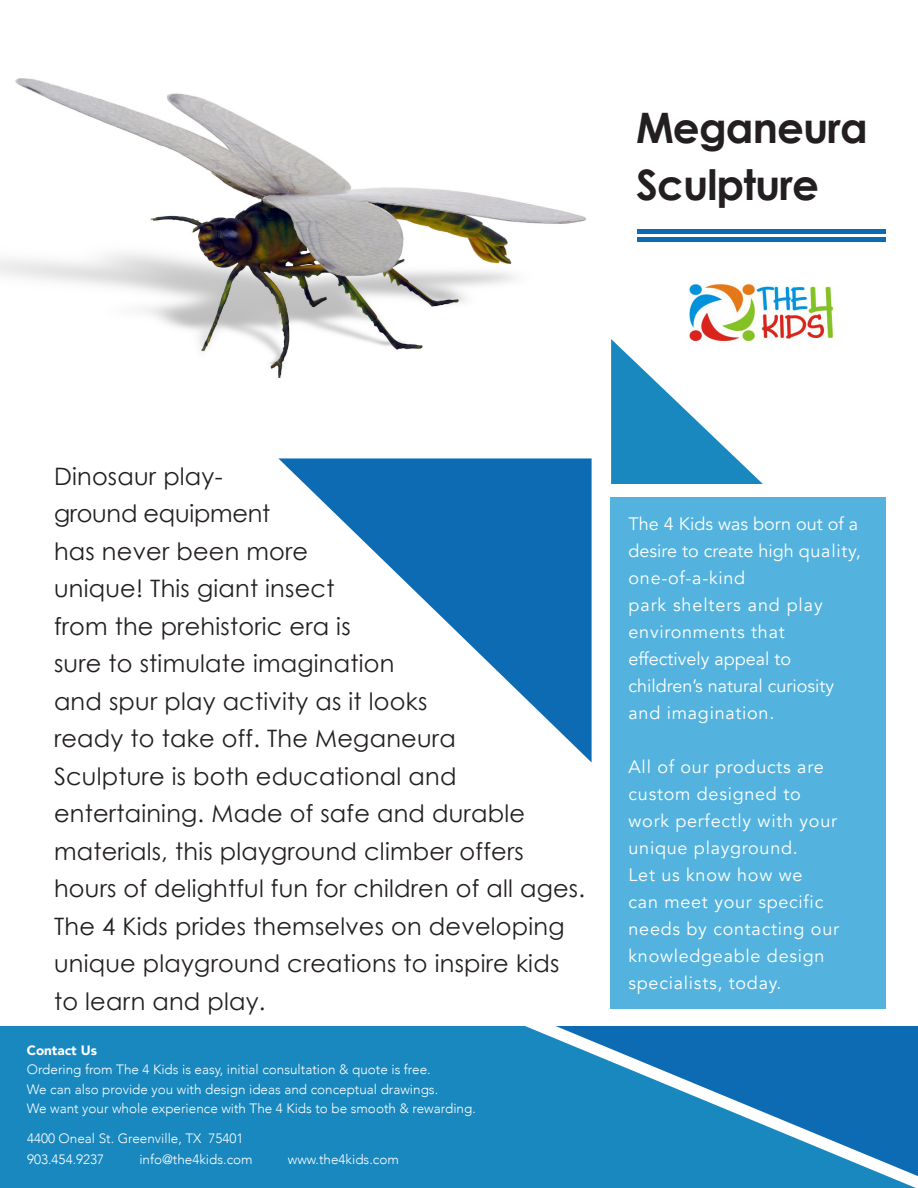
<style>
.page{position:relative;width:918px;height:1188px;background:#fff}
.page>*{position:absolute;margin:0;border:0;box-sizing:border-box;transform-origin:0 0}
.t1{font:700 42px/57px "Century Gothic";letter-spacing:-.02em;color:#231f20}
.t2{font:24px/37.5px "Century Gothic";letter-spacing:.01em;color:#231f20}
.t3{font:24px/37.5px "Century Gothic";letter-spacing:-.01em;color:#231f20}
.t4{font:18px/27px "Avenir";letter-spacing:.04em;color:#fff}
.t5{font:18px/27px "Avenir";color:#fff}
.t6{font:300 13.5px "Avenir";color:#fff}
.t7{font:900 13.5px "Avenir";color:#fff}
</style>
<div class="page">
<div style="left:611px;top:497px;width:275px;height:512px;background:#53b3de"></div>
<svg style="left:278px;top:458px;width:314px;height:305px"></svg>
<hr style="left:638px;top:229px;width:248px;height:4px;background:#0c6bb3">
<hr style="left:638px;top:238px;width:248px;height:4px;background:#0c6bb3">
<img style="left:689px;top:283px;width:146px;height:56px">
<svg style="left:611px;top:339px;width:152px;height:145px"></svg>
<div style="left:0;top:1026px;width:916px;height:162px;background:#1888bf"></div>
<svg style="left:556px;top:1026px;width:362px;height:150px;background:#2483be"></svg>
<img style="left:0;top:78px;width:586px;height:300px">
<p class="t1" style="left:636px;top:98px;width:233px">Meganeura<br>Sculpture</p>
<p class="t3" style="left:54px;top:457px;width:218px">Dinosaur play&shy;ground equipment</p>
<p class="t2" style="left:54px;top:532px;width:404px">has never been more<br>unique! This giant insect<br>from the prehistoric era is<br>sure to stimulate imagination<br>and spur play activity as it looks ready to take off. The Meganeura<br>Sculpture is both educational and</p>
<p class="t2" style="left:54px;top:794px;width:473px">entertaining. Made of safe and durable</p>
<p class="t2" style="left:54px;top:832px;width:533px">materials, this playground climber offers hours of delightful fun for children of all ages.<br>The 4 Kids prides themselves on developing unique playground creations to inspire kids</p>
<p class="t2" style="left:54px;top:982px;width:213px">to learn and play.</p>
<p class="t7" style="left:27px;top:1039px;width:72px">Contact Us</p>
<p class="t6" style="left:27px;top:1062px;width:406px">Ordering from The 4 Kids is easy, initial consultation &amp; quote is free.</p>
<p class="t6" style="left:27px;top:1081px;width:413px">We can also provide you with design ideas and conceptual drawings.</p>
<p class="t6" style="left:27px;top:1101px;width:451px">We want your whole experience with The 4 Kids to be smooth &amp; rewarding.</p>
<p class="t6" style="left:27px;top:1130px;width:218px">4400 Oneal St. Greenville, TX 75401</p>
<p class="t6" style="left:27px;top:1151px;width:79px">903.454.9237</p>
<p class="t6" style="left:139px;top:1151px;width:115px">info@the4kids.com</p>
<p class="t6" style="left:288px;top:1151px;width:113px">www.the4kids.com</p>
<p class="t5" style="left:629px;top:510px;width:234px">The 4 Kids was born out of a desire to create high quality, one-of-a-kind</p>
<p class="t4" style="left:629px;top:591px;width:196px">park shelters and play</p>
<p class="t4" style="left:629px;top:618px;width:158px">environments that</p>
<p class="t5" style="left:629px;top:645px;width:164px">effectively appeal to</p>
<p class="t5" style="left:629px;top:672px;width:207px">children’s natural curiosity and imagination.</p>
<p class="t4" style="left:629px;top:753px;width:197px">All of our products are custom designed to</p>
<p class="t4" style="left:629px;top:807px;width:210px">work perfectly with your unique playground.</p>
<p class="t4" style="left:629px;top:861px;width:175px">Let us know how we</p>
<p class="t4" style="left:629px;top:888px;width:212px">can meet your specific needs by contacting our knowledgeable design specialists, today.</p>
</div>
